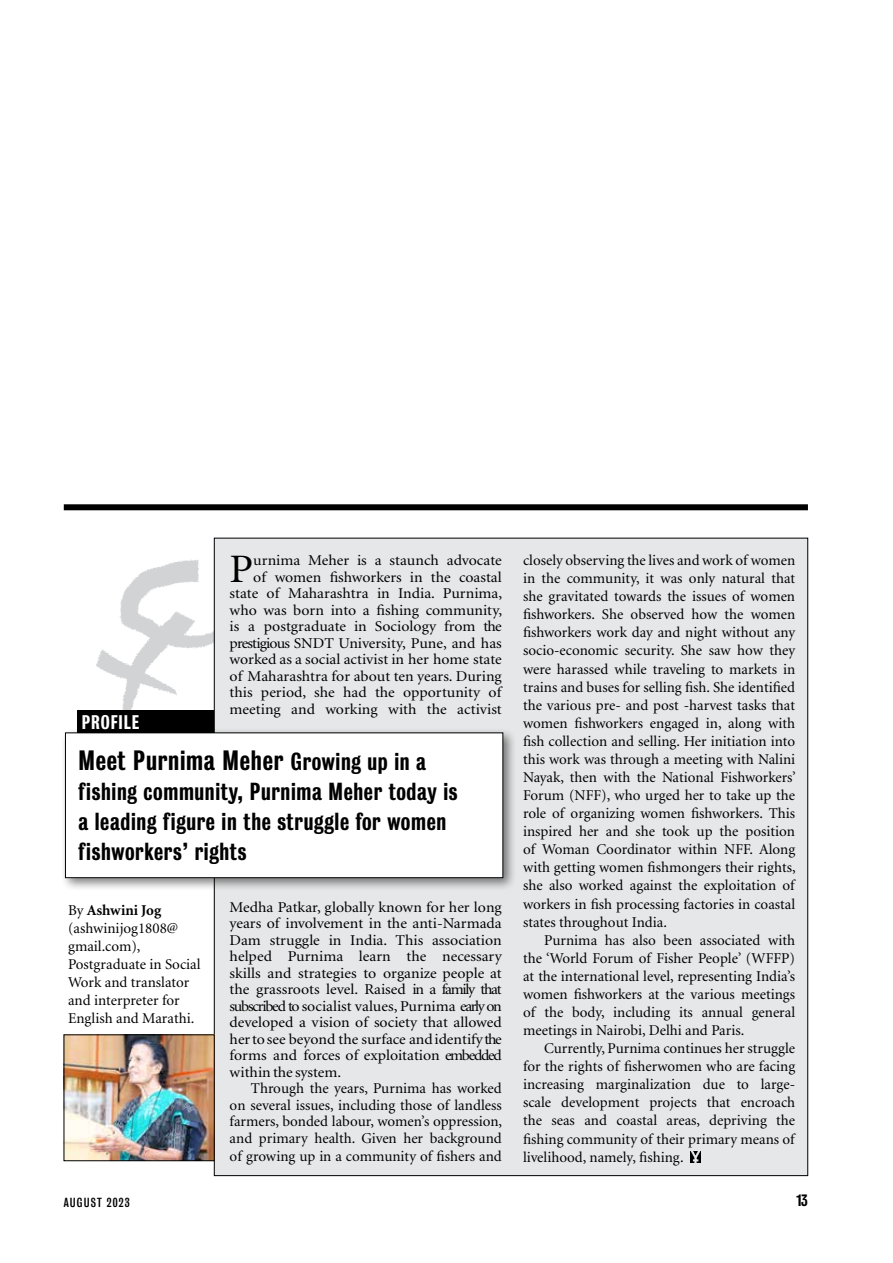
<style>
.page{position:relative;width:893px;height:1263px;background:#fff}
.page>*{position:absolute;margin:0;border:0;box-sizing:border-box;transform-origin:0 0}
.t1{font:40.35px "Minion";color:#000;scale:1.05 1}
.t2{font:25.5px "Bureau Grotesque Three Five";letter-spacing:.03em;color:#000}
.t3{font:22.5px/30px "Bureau Grotesque Three Five";letter-spacing:.03em;color:#000}
.t4{font:18px "Bureau Grotesque Three Five";letter-spacing:.05em;color:#fff}
.t5{font:15px/18px "Minion";color:#000;text-align:justify}
.t6{font:15px/16.5px "Minion";color:#000;text-align:right;scale:1.05 1}
.t7{font:15px "Bureau Grotesque Three Five";color:#000}
.t8{font:12px "Bureau Grotesque Three Three";letter-spacing:.1em;color:#000}
.s1{font-size:22.5px}
.s2{font-weight:700}
</style>
<div class="page">
<img style="left:96px;top:553px;width:118px;height:157px">
<div style="left:77px;top:710px;width:141px;height:23px;background:#000"></div>
<div style="left:214px;top:538px;width:594px;height:637px;background:#e6e7e8"></div>
<div style="left:61px;top:728px;width:455px;height:163px;background:#000;opacity:.5"></div>
<div style="left:65px;top:733px;width:438px;height:145px;background:#fff"></div>
<div style="left:65px;top:733px;width:438px;height:145px;border:1px solid #000"></div>
<svg style="left:690px;top:1152px;width:11px;height:10px"></svg>
<div style="left:64px;top:504px;width:744px;height:6px;background:#000"></div>
<img style="left:66px;top:1037px;width:146px;height:122px">
<p class="t6" style="left:230px;top:553px;width:261px">urnima Meher is a staunch advocate<br>of women fishworkers in the coastal state of Maharashtra in India. Purnima, who was born into a fishing community, is a postgraduate in Sociology from the prestigious SNDT University, Pune, and has worked as a social activist in her home state of Maharashtra for about ten years. During this period, she had the opportunity of meeting and working with the activist</p>
<h1 class="t1" style="left:230px;top:549px;width:24px">P</h1>
<p class="t4" style="left:82px;top:711px;width:59px">profile</p>
<h2 class="t2" style="left:78px;top:746px;width:349px">Meet Purnima Meher <span class="s1">Growing up in a</span></h2>
<h3 class="t3" style="left:78px;top:777px;width:381px">fishing community, Purnima Meher today is a leading figure in the struggle for women fishworkers’ rights</h3>
<p class="t5" style="left:68px;top:901px;width:134px;text-align:left">By <span class="s2">Ashwini Jog </span>(ashwinijog1808@ gmail.com),<br>Postgraduate in Social<br>Work and translator and interpreter for<br>English and Marathi.</p>
<p class="t6" style="left:230px;top:899px;width:261px;text-align:justify">Medha Patkar, globally known for her long years of involvement in the anti-Narmada Dam struggle in India. This association helped Purnima learn the necessary skills and strategies to organize people at the grassroots level. Raised in a family that subscribed to socialist values, Purnima early on developed a vision of society that allowed her to see beyond the surface and identify the forms and forces of exploitation embedded within the system.</p>
<p class="t5" style="left:230px;top:1081px;width:274px;line-height:16.5px;text-indent:21px">Through the years, Purnima has worked on several issues, including those of landless farmers, bonded labour, women’s oppression, and primary health. Given her background</p>
<p class="t5" style="left:230px;top:1147px;width:274px">of growing up in a community of fishers and</p>
<p class="t5" style="left:523px;top:552px;width:274px">closely observing the lives and work of women in the community, it was only natural that she gravitated towards the issues of women fishworkers. She observed how the women fishworkers work day and night without any socio-economic security. She saw how they were harassed while traveling to markets in trains and buses for selling fish. She identified the various pre- and post -harvest tasks that women fishworkers engaged in, along with fish collection and selling. Her initiation into this work was through a meeting with Nalini Nayak, then with the National Fishworkers’ Forum (NFF), who urged her to take up the role of organizing women fishworkers. This inspired her and she took up the position of Woman Coordinator within NFF. Along with getting women fishmongers their rights, she also worked against the exploitation of workers in fish processing factories in coastal states throughout India.</p>
<p class="t5" style="left:523px;top:931px;width:274px;text-indent:21px">Purnima has also been associated with the ‘World Forum of Fisher People’ (WFFP) at the international level, representing India’s women fishworkers at the various meetings of the body, including its annual general meetings in Nairobi, Delhi and Paris.</p>
<p class="t5" style="left:523px;top:1040px;width:274px;text-indent:21px">Currently, Purnima continues her struggle for the rights of fisherwomen who are facing increasing marginalization due to large&shy;scale development projects that encroach the seas and coastal areas, depriving the fishing community of their primary means of livelihood, namely, fishing.</p>
<p class="t8" style="left:64px;top:1195px;width:67px">AUGUST 2023</p>
<p class="t7" style="left:796px;top:1191px;width:13px">13</p>
</div>
